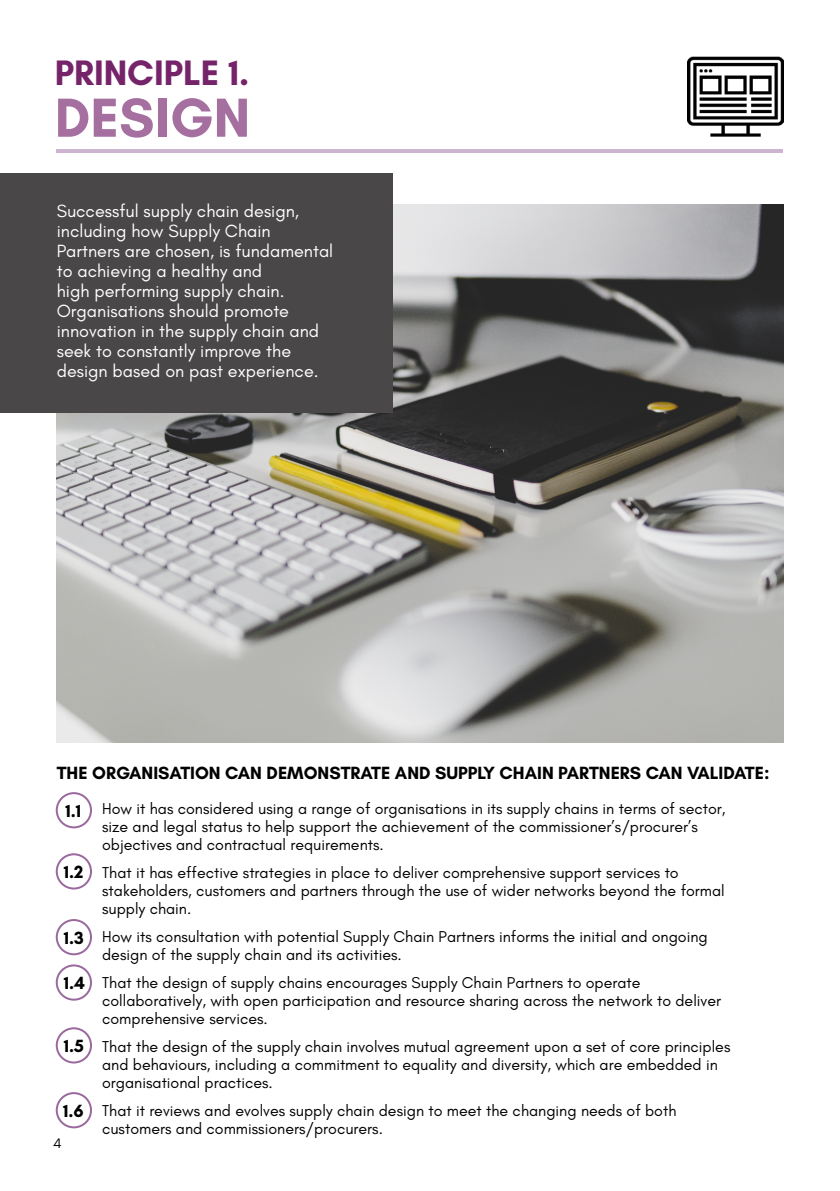
<style>
.page{position:relative;width:840px;height:1191px;background:#fff}
.page>*{position:absolute;margin:0;border:0;box-sizing:border-box;transform-origin:0 0}
.t1{font:700 56px "Glacial Indifference";color:#a56fa0}
.t2{font:700 36px "Glacial Indifference";color:#76246a}
.t3{font:18px/20px "Glacial Indifference";color:#fff}
.t4{font:700 18px "Glacial Indifference";color:#000}
.t5{font:16px/18px "Glacial Indifference";color:#000}
.t6{font:14px "Glacial Indifference";color:#000}
</style>
<div class="page">
<img style="left:57px;top:204px;width:725px;height:538px">
<div style="left:0;top:174px;width:392px;height:239px;background:#4a4748"></div>
<div style="left:56px;top:792px;width:36px;height:36px;border:2px solid #9a6a9f;border-radius:50%"></div>
<div style="left:56px;top:853px;width:36px;height:36px;border:2px solid #9a6a9f;border-radius:50%"></div>
<div style="left:56px;top:919px;width:36px;height:36px;border:2px solid #9a6a9f;border-radius:50%"></div>
<div style="left:56px;top:964px;width:36px;height:36px;border:2px solid #9a6a9f;border-radius:50%"></div>
<div style="left:56px;top:1027px;width:36px;height:36px;border:2px solid #9a6a9f;border-radius:50%"></div>
<div style="left:56px;top:1092px;width:36px;height:36px;border:2px solid #9a6a9f;border-radius:50%"></div>
<img style="left:687px;top:56px;width:95px;height:81px">
<hr style="left:57px;top:149px;width:725px;height:4px;background:#cdb5cf">
<h2 class="t2" style="left:55px;top:50px;width:196px">PRINCIPLE 1.</h2>
<h1 class="t1" style="left:55px;top:83px;width:197px">DESIGN</h1>
<p class="t3" style="left:57px;top:201px;width:278px">Successful supply chain design, including how Supply Chain<br>Partners are chosen, is fundamental to achieving a healthy and<br>high performing supply chain.<br>Organisations should promote innovation in the supply chain and seek to constantly improve the design based on past experience.</p>
<p class="t4" style="left:57px;top:761px;width:713px">THE ORGANISATION CAN DEMONSTRATE AND SUPPLY CHAIN PARTNERS CAN VALIDATE:</p>
<p class="t4" style="left:65px;top:799px;width:17px">1.1</p>
<p class="t4" style="left:64px;top:861px;width:21px">1.2</p>
<p class="t4" style="left:64px;top:926px;width:22px">1.3</p>
<p class="t4" style="left:64px;top:972px;width:23px">1.4</p>
<p class="t4" style="left:64px;top:1035px;width:22px">1.5</p>
<p class="t4" style="left:63px;top:1099px;width:22px">1.6</p>
<p class="t6" style="left:53px;top:1135px;width:10px">4</p>
<p class="t5" style="left:102px;top:800px;width:624px">How it has considered using a range of organisations in its supply chains in terms of sector, size and legal status to help support the achievement of the commissioner’s/procurer’s objectives and contractual requirements.</p>
<p class="t5" style="left:102px;top:864px;width:623px">That it has effective strategies in place to deliver comprehensive support services to stakeholders, customers and partners through the use of wider networks beyond the formal supply chain.</p>
<p class="t5" style="left:102px;top:928px;width:607px">How its consultation with potential Supply Chain Partners informs the initial and ongoing design of the supply chain and its activities.</p>
<p class="t5" style="left:102px;top:974px;width:620px">That the design of supply chains encourages Supply Chain Partners to operate collaboratively, with open participation and resource sharing across the network to deliver comprehensive services.</p>
<p class="t5" style="left:102px;top:1038px;width:629px">That the design of the supply chain involves mutual agreement upon a set of core principles and behaviours, including a commitment to equality and diversity, which are embedded in organisational practices.</p>
<p class="t5" style="left:102px;top:1102px;width:575px">That it reviews and evolves supply chain design to meet the changing needs of both customers and commissioners/procurers.</p>
</div>
